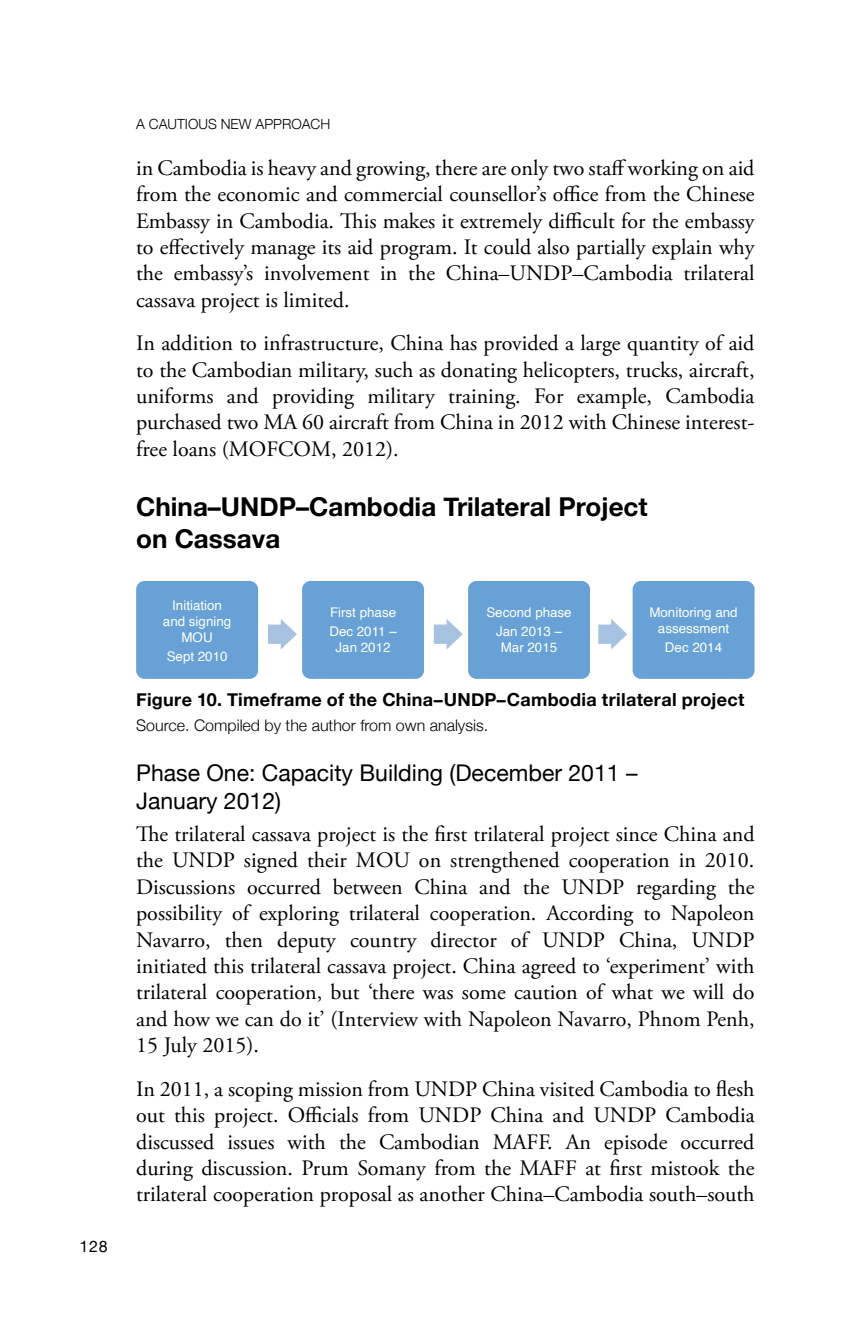
<style>
.page{position:relative;width:868px;height:1327px;background:#fff}
.page>*{position:absolute;margin:0;border:0;box-sizing:border-box;transform-origin:0 0}
.Heading_2{font:700 26px/32px "Helvetica Neue";color:#000}
.Heading_3{font:23px/27.6px "Helvetica Neue";color:#000}
.Body_Text_No_Indent{font:22px/26.4px "Adobe Garamond Pro";color:#000;text-align:justify}
.Figure_Title{font:700 18px "Helvetica Neue";letter-spacing:.02em;color:#000}
.Source{font:300 16px "Helvetica Neue";color:#000}
.t1{font:16px "Helvetica Neue";color:#000}
.t2{font:300 14px "Helvetica Neue";color:#000}
.t3{font:13.4px/16px "Helvetica";color:#fff;text-align:center}
</style>
<div class="page">
<div style="left:136px;top:581px;width:122px;height:98px;background:#67a1d5;border-radius:8px"></div>
<div style="left:302px;top:581px;width:122px;height:98px;background:#67a1d5;border-radius:8px"></div>
<div style="left:468px;top:581px;width:122px;height:98px;background:#67a1d5;border-radius:8px"></div>
<svg style="left:268px;top:619px;width:29px;height:30px"></svg>
<svg style="left:434px;top:619px;width:28px;height:30px"></svg>
<div style="left:632px;top:581px;width:122px;height:98px;background:#67a1d5;border-radius:8px"></div>
<svg style="left:598px;top:619px;width:29px;height:30px"></svg>
<p class="t1" style="left:79px;top:1234px;width:30px">128</p>
<p class="t2" style="left:136px;top:113px;width:31px">A Cauti</p>
<p class="t2" style="left:188px;top:113px;width:86px">ous New Appr</p>
<p class="t2" style="left:291px;top:113px;width:40px">oac h</p>
<p class="Body_Text_No_Indent" style="left:136px;top:155px;width:619px">in Cambodia is heavy and growing, there are only two staff working on aid from the economic and commercial counsellor’s office from the Chinese Embassy in Cambodia. This makes it extremely difficult for the embassy to effectively manage its aid program. It could also partially explain why the embassy’s involvement in the China–UNDP–Cambodia trilateral cassava project is limited.</p>
<p class="Body_Text_No_Indent" style="left:136px;top:331px;width:619px">In addition to infrastructure, China has provided a large quantity of aid to the Cambodian military, such as donating helicopters, trucks, aircraft, uniforms and providing military training. For example, Cambodia purchased two MA 60 aircraft from China in 2012 with Chinese interest&shy;free loans (MOFCOM, 2012).</p>
<p class="Heading_2" style="left:136px;top:491px;width:513px">China–UNDP–Cambodia Trilateral Project on Cassava</p>
<p class="t3" style="left:163px;top:597px;width:70px">Initiation and signing<br>MOU</p>
<p class="t3" style="left:167px;top:648px;width:62px">Sept 2010</p>
<p class="t3" style="left:329px;top:603px;width:69px;line-height:19px;text-align:left">First phase<br>Dec 2011 –</p>
<p class="t3" style="left:335px;top:639px;width:56px">Jan 2012</p>
<p class="t3" style="left:486px;top:603px;width:87px;line-height:19px">Second phase<br>Jan 2013 –</p>
<p class="t3" style="left:501px;top:639px;width:58px">Mar 2015</p>
<p class="t3" style="left:649px;top:604px;width:90px">Monitoring and assessment</p>
<p class="t3" style="left:665px;top:639px;width:59px">Dec 2014</p>
<p class="Figure_Title" style="left:136px;top:685px;width:610px">Figure 10. Timeframe of the China–UNDP–Cambodia trilateral project</p>
<p class="Source" style="left:136px;top:712px;width:350px">Source. Compiled by the author from own analysis.</p>
<p class="Heading_3" style="left:136px;top:760px;width:503px">Phase One: Capacity Building (December 2011 –<br>January 2012)</p>
<p class="Body_Text_No_Indent" style="left:136px;top:821px;width:620px">The trilateral cassava project is the first trilateral project since China and the UNDP signed their MOU on strengthened cooperation in 2010.<br>Discussions occurred between China and the UNDP regarding the possibility of exploring trilateral cooperation. According to Napoleon Navarro, then deputy country director of UNDP China, UNDP initiated this trilateral cassava project. China agreed to ‘experiment’ with trilateral cooperation, but ‘there was some caution of what we will do and how we can do it’ (Interview with Napoleon Navarro, Phnom Penh, 15 July 2015).</p>
<p class="Body_Text_No_Indent" style="left:136px;top:1076px;width:619px">In 2011, a scoping mission from UNDP China visited Cambodia to flesh out this project. Officials from UNDP China and UNDP Cambodia discussed issues with the Cambodian MAFF. An episode occurred during discussion. Prum Somany from the MAFF at first mistook the trilateral cooperation proposal as another China–Cambodia south–south</p>
</div>
